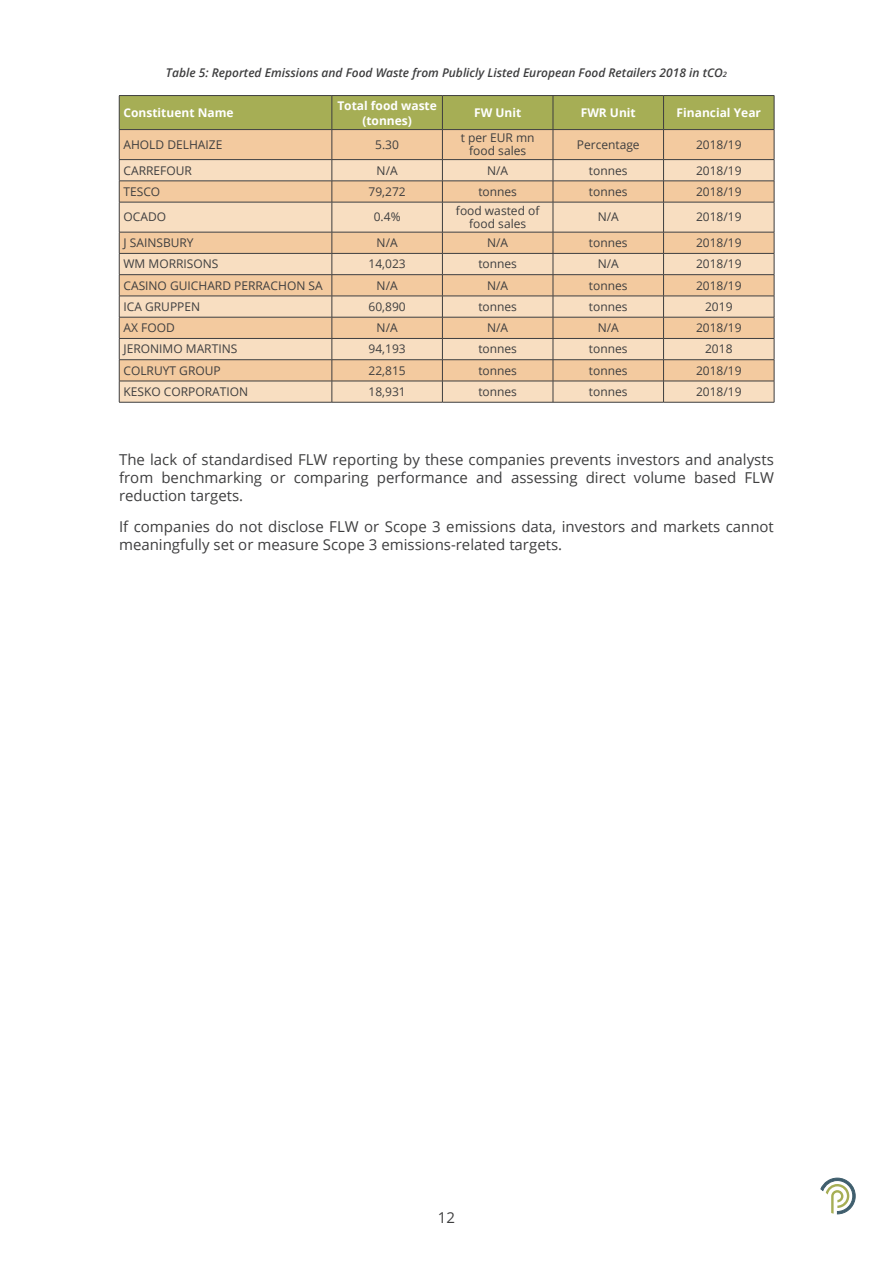
<style>
.page{position:relative;width:893px;height:1263px;background:#fff}
.page>*{position:absolute;margin:0;border:0;box-sizing:border-box;transform-origin:0 0}
.t1{font:15px/18px "Open Sans";color:#3e3e3f;text-align:justify}
.t2{font:12px/12.9px "Open Sans";color:#3e3e3f;text-align:center}
.t3{font:italic 600 12px "Open Sans";color:#3e3e3f}
.t4{font:700 12px/15px "Open Sans";color:#fff;text-align:center}
.s1{font-size:7.5px}
</style>
<div class="page">
<svg style="left:821px;top:1178px;width:34px;height:36px"></svg>
<svg style="left:120px;top:203px;width:654px;height:199px;background:#f5d7b8"></svg>
<svg style="left:120px;top:275px;width:654px;height:106px;background:#f1ceaa"></svg>
<hr style="left:119px;top:202px;width:213px;height:1px;background:#3e3e3f">
<hr style="left:332px;top:202px;width:110px;height:1px;background:#3e3e3f">
<hr style="left:442px;top:202px;width:111px;height:1px;background:#3e3e3f">
<hr style="left:553px;top:202px;width:110px;height:1px;background:#3e3e3f">
<hr style="left:663px;top:202px;width:111px;height:1px;background:#3e3e3f">
<hr style="left:119px;top:232px;width:213px;height:1px;background:#3e3e3f">
<hr style="left:332px;top:232px;width:110px;height:1px;background:#3e3e3f">
<hr style="left:442px;top:232px;width:111px;height:1px;background:#3e3e3f">
<hr style="left:553px;top:232px;width:110px;height:1px;background:#3e3e3f">
<hr style="left:663px;top:232px;width:111px;height:1px;background:#3e3e3f">
<hr style="left:119px;top:253px;width:213px;height:1px;background:#3e3e3f">
<hr style="left:332px;top:253px;width:110px;height:1px;background:#3e3e3f">
<hr style="left:442px;top:253px;width:111px;height:1px;background:#3e3e3f">
<hr style="left:553px;top:253px;width:110px;height:1px;background:#3e3e3f">
<hr style="left:663px;top:253px;width:111px;height:1px;background:#3e3e3f">
<hr style="left:119px;top:274px;width:213px;height:1px;background:#3e3e3f">
<hr style="left:332px;top:274px;width:110px;height:1px;background:#3e3e3f">
<hr style="left:442px;top:274px;width:111px;height:1px;background:#3e3e3f">
<hr style="left:553px;top:274px;width:110px;height:1px;background:#3e3e3f">
<hr style="left:663px;top:274px;width:111px;height:1px;background:#3e3e3f">
<hr style="left:119px;top:296px;width:213px;height:1px;background:#3e3e3f">
<hr style="left:332px;top:296px;width:110px;height:1px;background:#3e3e3f">
<hr style="left:442px;top:296px;width:111px;height:1px;background:#3e3e3f">
<hr style="left:553px;top:296px;width:110px;height:1px;background:#3e3e3f">
<hr style="left:663px;top:296px;width:111px;height:1px;background:#3e3e3f">
<hr style="left:119px;top:317px;width:213px;height:1px;background:#3e3e3f">
<hr style="left:332px;top:317px;width:110px;height:1px;background:#3e3e3f">
<hr style="left:442px;top:317px;width:111px;height:1px;background:#3e3e3f">
<hr style="left:553px;top:317px;width:110px;height:1px;background:#3e3e3f">
<hr style="left:663px;top:317px;width:111px;height:1px;background:#3e3e3f">
<hr style="left:119px;top:338px;width:213px;height:1px;background:#3e3e3f">
<hr style="left:332px;top:338px;width:110px;height:1px;background:#3e3e3f">
<hr style="left:442px;top:338px;width:111px;height:1px;background:#3e3e3f">
<hr style="left:553px;top:338px;width:110px;height:1px;background:#3e3e3f">
<hr style="left:663px;top:338px;width:111px;height:1px;background:#3e3e3f">
<hr style="left:119px;top:359px;width:213px;height:1px;background:#3e3e3f">
<hr style="left:332px;top:359px;width:110px;height:1px;background:#3e3e3f">
<hr style="left:442px;top:359px;width:111px;height:1px;background:#3e3e3f">
<hr style="left:553px;top:359px;width:110px;height:1px;background:#3e3e3f">
<hr style="left:663px;top:359px;width:111px;height:1px;background:#3e3e3f">
<hr style="left:119px;top:381px;width:213px;height:1px;background:#3e3e3f">
<hr style="left:332px;top:381px;width:110px;height:1px;background:#3e3e3f">
<hr style="left:442px;top:381px;width:111px;height:1px;background:#3e3e3f">
<hr style="left:553px;top:381px;width:110px;height:1px;background:#3e3e3f">
<hr style="left:663px;top:381px;width:111px;height:1px;background:#3e3e3f">
<hr style="left:119px;top:402px;width:213px;height:1px;background:#3e3e3f">
<hr style="left:332px;top:402px;width:110px;height:1px;background:#3e3e3f">
<hr style="left:442px;top:402px;width:111px;height:1px;background:#3e3e3f">
<hr style="left:553px;top:402px;width:110px;height:1px;background:#3e3e3f">
<hr style="left:663px;top:402px;width:111px;height:1px;background:#3e3e3f">
<hr style="left:119px;top:95px;width:213px;height:1px;background:#3e3e3f">
<hr style="left:332px;top:95px;width:110px;height:1px;background:#3e3e3f">
<hr style="left:442px;top:95px;width:111px;height:1px;background:#3e3e3f">
<hr style="left:553px;top:95px;width:110px;height:1px;background:#3e3e3f">
<hr style="left:663px;top:95px;width:111px;height:1px;background:#3e3e3f">
<svg style="left:119px;top:96px;width:656px;height:106px;background:#d4bf8a"></svg>
<hr style="left:119px;top:202px;width:1px;height:30px;background:#3e3e3f">
<hr style="left:332px;top:202px;width:1px;height:30px;background:#3e3e3f">
<hr style="left:442px;top:202px;width:1px;height:30px;background:#3e3e3f">
<hr style="left:553px;top:202px;width:1px;height:30px;background:#3e3e3f">
<hr style="left:663px;top:202px;width:1px;height:30px;background:#3e3e3f">
<hr style="left:774px;top:202px;width:1px;height:30px;background:#3e3e3f">
<svg style="left:119px;top:232px;width:1px;height:170px"></svg>
<svg style="left:332px;top:232px;width:1px;height:170px"></svg>
<svg style="left:442px;top:232px;width:1px;height:170px"></svg>
<svg style="left:553px;top:232px;width:1px;height:170px"></svg>
<svg style="left:663px;top:232px;width:1px;height:170px"></svg>
<svg style="left:774px;top:232px;width:1px;height:170px"></svg>
<p class="t3" style="left:166px;top:64px;width:563px">Table 5: Reported Emissions and Food Waste from Publicly Listed European Food Retailers 2018 in tCO<span class="s1">2</span></p>
<p class="t4" style="left:123px;top:105px;width:112px">Constituent Name</p>
<p class="t4" style="left:337px;top:97px;width:101px">Total food waste (tonnes)</p>
<p class="t4" style="left:474px;top:105px;width:49px">FW Unit</p>
<p class="t4" style="left:581px;top:105px;width:57px">FWR Unit</p>
<p class="t4" style="left:677px;top:105px;width:86px">Financial Year</p>
<p class="t2" style="left:123px;top:138px;width:100px">AHOLD DELHAIZE</p>
<p class="t2" style="left:375px;top:138px;width:25px">5.30</p>
<p class="t2" style="left:461px;top:131px;width:75px">t per EUR mn food sales</p>
<p class="t2" style="left:577px;top:138px;width:64px">Percentage</p>
<p class="t2" style="left:696px;top:138px;width:47px">2018/19</p>
<p class="t2" style="left:123px;top:163px;width:70px">CARREFOUR</p>
<p class="t2" style="left:377px;top:163px;width:23px">N/A</p>
<p class="t2" style="left:487px;top:163px;width:23px">N/A</p>
<p class="t2" style="left:589px;top:163px;width:40px">tonnes</p>
<p class="t2" style="left:696px;top:163px;width:47px">2018/19</p>
<p class="t2" style="left:123px;top:185px;width:38px">TESCO</p>
<p class="t2" style="left:368px;top:185px;width:39px">79,272</p>
<p class="t2" style="left:478px;top:185px;width:40px">tonnes</p>
<p class="t2" style="left:589px;top:185px;width:40px">tonnes</p>
<p class="t2" style="left:696px;top:185px;width:47px">2018/19</p>
<p class="t2" style="left:123px;top:210px;width:44px">OCADO</p>
<p class="t2" style="left:374px;top:210px;width:28px">0.4%</p>
<p class="t2" style="left:456px;top:204px;width:85px">food wasted of food sales</p>
<p class="t2" style="left:598px;top:210px;width:23px">N/A</p>
<p class="t2" style="left:696px;top:210px;width:47px">2018/19</p>
<p class="t2" style="left:123px;top:236px;width:72px">J SAINSBURY</p>
<p class="t2" style="left:377px;top:236px;width:23px">N/A</p>
<p class="t2" style="left:487px;top:236px;width:23px">N/A</p>
<p class="t2" style="left:589px;top:236px;width:40px">tonnes</p>
<p class="t2" style="left:696px;top:236px;width:47px">2018/19</p>
<p class="t2" style="left:123px;top:257px;width:97px">WM MORRISONS</p>
<p class="t2" style="left:368px;top:257px;width:39px">14,023</p>
<p class="t2" style="left:478px;top:257px;width:40px">tonnes</p>
<p class="t2" style="left:598px;top:257px;width:23px">N/A</p>
<p class="t2" style="left:696px;top:257px;width:47px">2018/19</p>
<p class="t2" style="left:123px;top:278px;width:201px">CASINO GUICHARD PERRACHON SA</p>
<p class="t2" style="left:377px;top:278px;width:23px">N/A</p>
<p class="t2" style="left:487px;top:278px;width:23px">N/A</p>
<p class="t2" style="left:589px;top:278px;width:40px">tonnes</p>
<p class="t2" style="left:696px;top:278px;width:47px">2018/19</p>
<p class="t2" style="left:123px;top:300px;width:78px">ICA GRUPPEN</p>
<p class="t2" style="left:368px;top:300px;width:39px">60,890</p>
<p class="t2" style="left:478px;top:300px;width:40px">tonnes</p>
<p class="t2" style="left:589px;top:300px;width:40px">tonnes</p>
<p class="t2" style="left:705px;top:300px;width:29px">2019</p>
<p class="t2" style="left:123px;top:321px;width:53px">AX FOOD</p>
<p class="t2" style="left:377px;top:321px;width:23px">N/A</p>
<p class="t2" style="left:487px;top:321px;width:23px">N/A</p>
<p class="t2" style="left:598px;top:321px;width:23px">N/A</p>
<p class="t2" style="left:696px;top:321px;width:47px">2018/19</p>
<p class="t2" style="left:123px;top:342px;width:115px">JERONIMO MARTINS</p>
<p class="t2" style="left:368px;top:342px;width:39px">94,193</p>
<p class="t2" style="left:478px;top:342px;width:40px">tonnes</p>
<p class="t2" style="left:589px;top:342px;width:40px">tonnes</p>
<p class="t2" style="left:705px;top:342px;width:29px">2018</p>
<p class="t2" style="left:123px;top:363px;width:99px">COLRUYT GROUP</p>
<p class="t2" style="left:368px;top:363px;width:39px">22,815</p>
<p class="t2" style="left:478px;top:363px;width:40px">tonnes</p>
<p class="t2" style="left:589px;top:363px;width:40px">tonnes</p>
<p class="t2" style="left:696px;top:363px;width:47px">2018/19</p>
<p class="t2" style="left:123px;top:385px;width:126px">KESKO CORPORATION</p>
<p class="t2" style="left:368px;top:385px;width:39px">18,931</p>
<p class="t2" style="left:478px;top:385px;width:40px">tonnes</p>
<p class="t2" style="left:589px;top:385px;width:40px">tonnes</p>
<p class="t2" style="left:696px;top:385px;width:47px">2018/19</p>
<p class="t1" style="left:119px;top:451px;width:656px">The lack of standardised FLW reporting by these companies prevents investors and analysts from benchmarking or comparing performance and assessing direct volume based FLW reduction targets.</p>
<p class="t1" style="left:119px;top:517px;width:656px">If companies do not disclose FLW or Scope 3 emissions data, investors and markets cannot meaningfully set or measure Scope 3 emissions-related targets.</p>
<p class="t1" style="left:438px;top:1208px;width:19px">12</p>
</div>
